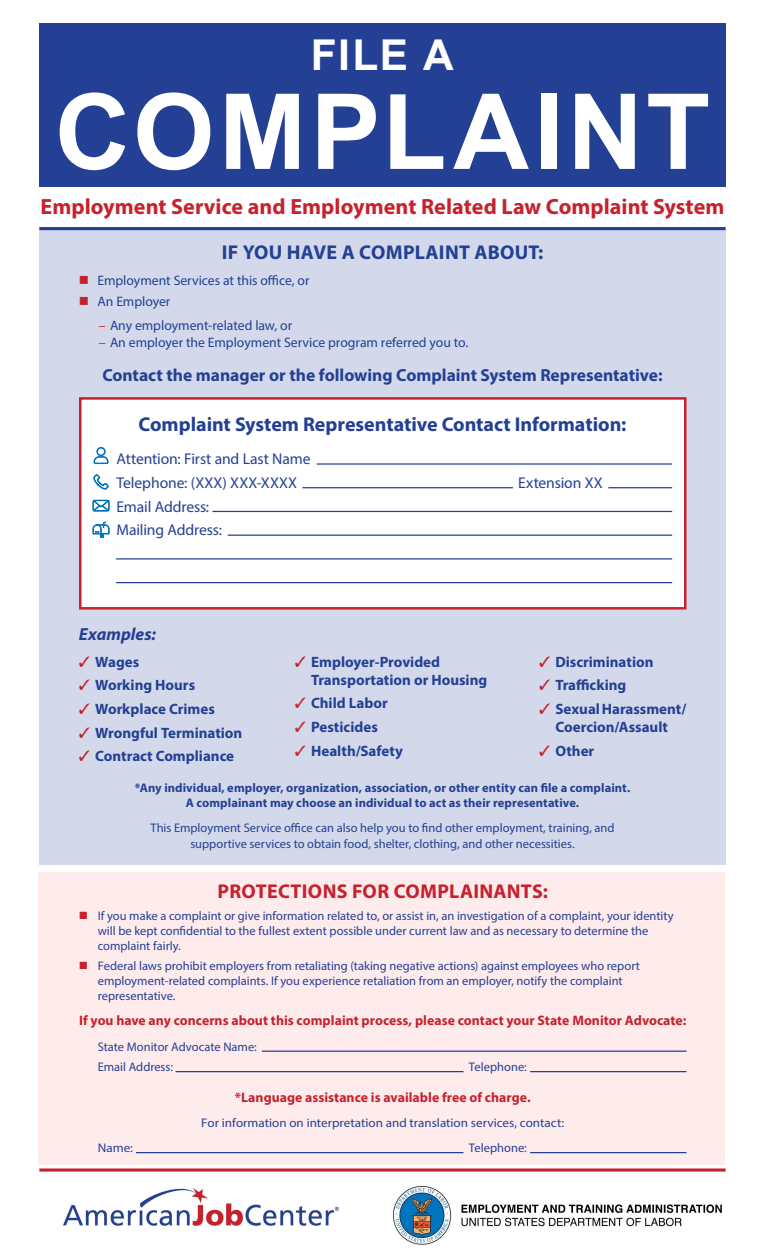
<style>
.page{position:relative;width:765px;height:1260px;background:#fff}
.page>*{position:absolute;margin:0;border:0;box-sizing:border-box;transform-origin:0 0}
.t1{font:700 105px "Arial";letter-spacing:.04em;color:#fff}
.t2{font:700 42.5px "Arial";color:#fff}
.t3{font:700 22px "Myriad Pro";color:#c7212e}
.t4{font:700 20px "Myriad Pro";letter-spacing:-.005em;color:#244094}
.t5{font:700 20px "Myriad Pro";letter-spacing:.015em;color:#c7212e}
.t6{font:700 20px "Myriad Pro";letter-spacing:.015em;color:#244094}
.t7{font:700 17.5px "Myriad Pro";letter-spacing:-.005em;color:#244094}
.t8{font:italic 700 17.5px "Myriad Pro";color:#244094}
.t9{font:15.62px/23.8px "Myriad Pro";letter-spacing:-.005em;color:#244094}
.t10{font:700 15px/23.6px "Myriad Pro";color:#244094}
.t11{font:700 13.75px "Myriad Pro";color:#c7212e}
.t12{font:13.75px/21.9px "Myriad Pro";letter-spacing:-.005em;color:#244094}
.t13{font:12.5px/15px "Myriad Pro";color:#244094}
.t14{font:700 12.5px/15.6px "Myriad Pro";letter-spacing:.005em;color:#244094;text-align:center}
.t15{font:12.5px "Myriad Pro";color:#244094;scale:1.05 1}
.s1{color:#c7212e}
</style>
<div class="page">
<div style="left:39px;top:227px;width:687px;height:637px;background:#d3d9ea"></div>
<div style="left:79px;top:397px;width:607px;height:213px;background:#fff;border:2px solid #c7212e"></div>
<div style="left:39px;top:24px;width:687px;height:163px;background:#244094"></div>
<hr style="left:39px;top:227px;width:687px;height:3px;background:#244094">
<svg style="left:39px;top:1168px;width:687px;height:4px;background:#d3515b"></svg>
<hr style="left:317px;top:463px;width:355px;height:2px;background:#244094">
<hr style="left:608px;top:487px;width:64px;height:1px;background:#244094">
<hr style="left:212px;top:511px;width:460px;height:1px;background:#244094">
<hr style="left:228px;top:535px;width:444px;height:1px;background:#244094">
<hr style="left:116px;top:558px;width:556px;height:2px;background:#244094">
<hr style="left:116px;top:582px;width:556px;height:1px;background:#244094">
<hr style="left:302px;top:487px;width:211px;height:1px;background:#244094">
<hr style="left:262px;top:1051px;width:424px;height:1px;background:#244094">
<hr style="left:530px;top:1071px;width:156px;height:1px;background:#244094">
<hr style="left:530px;top:1152px;width:156px;height:1px;background:#244094">
<hr style="left:175px;top:1071px;width:288px;height:1px;background:#244094">
<hr style="left:136px;top:1152px;width:327px;height:1px;background:#244094">
<img style="left:64px;top:1188px;width:275px;height:38px">
<img style="left:394px;top:1187px;width:328px;height:58px">
<svg style="left:92px;top:499px;width:18px;height:13px"></svg>
<svg style="left:93px;top:474px;width:16px;height:16px"></svg>
<svg style="left:93px;top:447px;width:16px;height:17px"></svg>
<svg style="left:92px;top:521px;width:18px;height:17px"></svg>
<svg style="left:80px;top:912px;width:7px;height:8px"></svg>
<svg style="left:80px;top:962px;width:7px;height:7px"></svg>
<h2 class="t2" style="left:311px;top:25px;width:145px">FILE A</h2>
<h1 class="t1" style="left:55px;top:58px;width:657px">COMPLAINT</h1>
<h3 class="t3" style="left:40px;top:192px;width:685px">Employment Service and Employment Related Law Complaint System</h3>
<h3 class="t6" style="left:222px;top:240px;width:323px">IF YOU HAVE A COMPLAINT ABOUT:</h3>
<p class="t12" style="left:98px;top:269px;width:214px">Employment Services at this office, or<br>An Employer</p>
<p class="t12" style="left:99px;top:314px;width:195px"><span class="s1">–</span> Any employment-related law, or</p>
<p class="t12" style="left:99px;top:331px;width:371px"><span class="s1">–</span> An employer the Employment Service program referred you to.</p>
<h3 class="t7" style="left:102px;top:364px;width:562px">Contact the manager or the following Complaint System Representative:</h3>
<h3 class="t4" style="left:139px;top:411px;width:489px">Complaint System Representative Contact Information:</h3>
<p class="t9" style="left:117px;top:447px;width:196px">Attention: First and Last Name<br>Telephone: (XXX) XXX-XXXX</p>
<p class="t9" style="left:518px;top:470px;width:86px">Extension XX</p>
<p class="t9" style="left:117px;top:494px;width:107px">Email Address:<br>Mailing Address:</p>
<h3 class="t8" style="left:79px;top:622px;width:79px">Examples:</h3>
<p class="t10" style="left:95px;top:649px;width:149px">Wages<br>Working Hours<br>Workplace Crimes<br>Wrongful Termination<br>Contract Compliance</p>
<p class="t10" style="left:311px;top:652px;width:178px;line-height:18px">Employer-Provided<br>Transportation or Housing</p>
<p class="t10" style="left:555px;top:649px;width:133px">Discrimination<br>Trafficking<br>Sexual Harassment/</p>
<p class="t10" style="left:555px;top:715px;width:114px">Coercion/Assault<br>Other</p>
<p class="t14" style="left:135px;top:779px;width:497px">*Any individual, employer, organization, association, or other entity can file a complaint.<br>A complainant may choose an individual to act as their representative.</p>
<p class="t13" style="left:150px;top:820px;width:466px;line-height:15.6px;text-align:center">This Employment Service office can also help you to find other employment, training, and supportive services to obtain food, shelter, clothing, and other necessities.</p>
<h3 class="t5" style="left:218px;top:878px;width:332px">PROTECTIONS FOR COMPLAINANTS:</h3>
<p class="t13" style="left:98px;top:909px;width:578px">If you make a complaint or give information related to, or assist in, an investigation of a complaint, your identity will be kept confidential to the fullest extent possible under current law and as necessary to determine the complaint fairly.</p>
<p class="t13" style="left:98px;top:958px;width:544px">Federal laws prohibit employers from retaliating (taking negative actions) against employees who report employment-related complaints. If you experience retaliation from an employer, notify the complaint representative.</p>
<p class="t11" style="left:79px;top:1011px;width:609px">If you have any concerns about this complaint process, please contact your State Monitor Advocate:</p>
<p class="t13" style="left:98px;top:1036px;width:161px;line-height:20px">State Monitor Advocate Name:<br>Email Address:</p>
<p class="t10" style="left:311px;top:691px;width:93px">Child Labor<br>Pesticides<br>Health/Safety</p>
<p class="t13" style="left:469px;top:1059px;width:59px">Telephone:</p>
<p class="t11" style="left:235px;top:1089px;width:297px">*Language assistance is available free of charge.</p>
<p class="t15" style="left:201px;top:1116px;width:347px">For information on interpretation and translation services, contact:</p>
<p class="t15" style="left:98px;top:1140px;width:35px">Name:</p>
<p class="t13" style="left:469px;top:1140px;width:59px">Telephone:</p>
</div>
